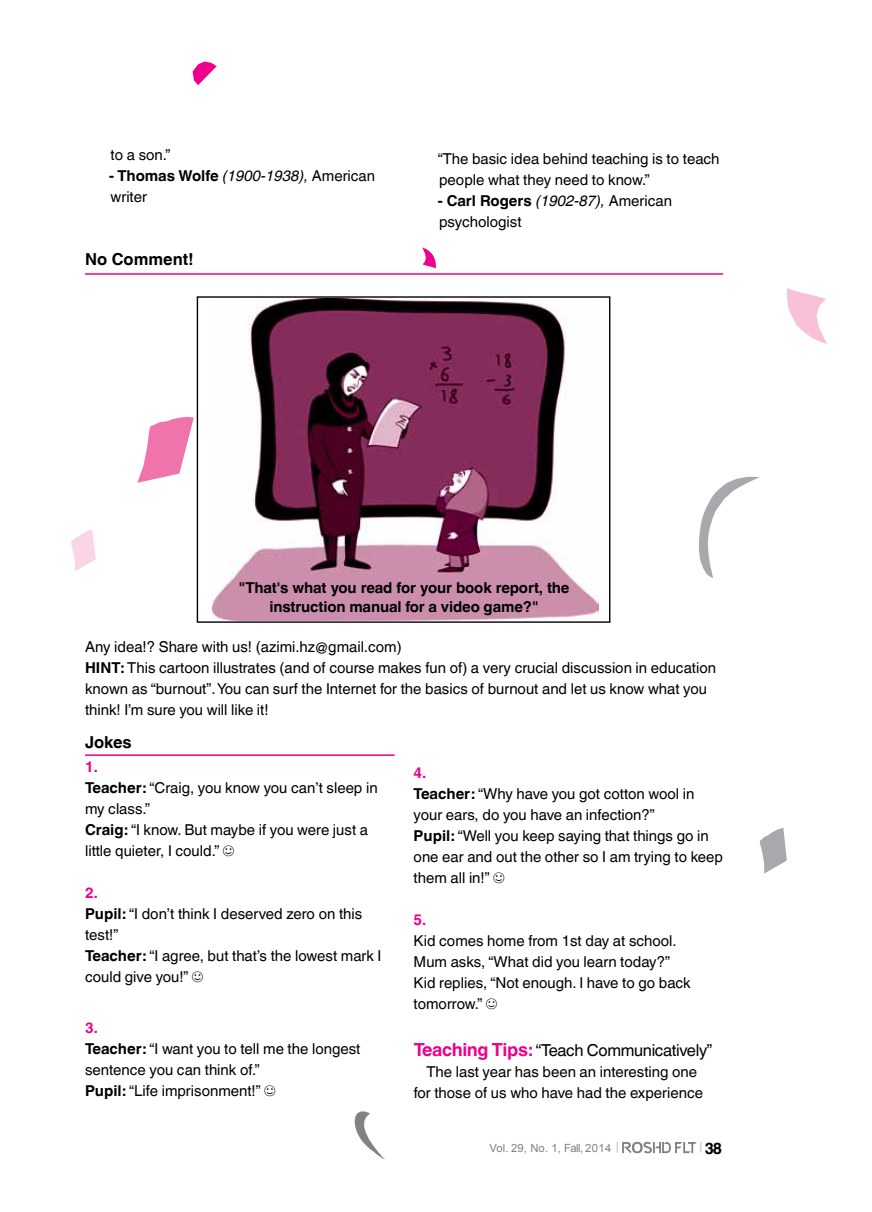
<style>
.page{position:relative;width:872px;height:1212px;background:#fff}
.page>*{position:absolute;margin:0;border:0;box-sizing:border-box;transform-origin:0 0}
.t1{font:16.5px "Helvetica World";letter-spacing:-.02em;color:#000}
.t2{font:700 16.5px "Helvetica World";color:#000}
.t3{font:700 16.2px "Helvetica World";color:#000}
.t4{font:15px/21px "Helvetica World";color:#000}
.t5{font:700 15px/19.5px "Helvetica World";letter-spacing:-.01em;color:#000;text-align:center}
.t6{font:700 15px "Helvetica World";color:#ec008c}
.t7{font:11.25px "Arial";letter-spacing:.01em;color:#808285}
.s1{font-weight:700}
.s2{font-style:italic}
.s3{font-weight:700;color:#ec008c}
.s4{font-weight:700;font-size:18px;color:#ec008c}
</style>
<div class="page">
<hr style="left:85px;top:273px;width:638px;height:2px;background:#ec008c">
<svg style="left:137px;top:417px;width:57px;height:66px"></svg>
<svg style="left:422px;top:247px;width:14px;height:22px"></svg>
<hr style="left:85px;top:754px;width:310px;height:2px;background:#ec008c">
<svg style="left:355px;top:1111px;width:30px;height:49px"></svg>
<img style="left:212px;top:299px;width:387px;height:322px">
<div style="left:197px;top:296px;width:413px;height:327px;border:1px solid #000"></div>
<svg style="left:699px;top:477px;width:61px;height:101px"></svg>
<svg style="left:787px;top:288px;width:40px;height:56px"></svg>
<svg style="left:760px;top:828px;width:27px;height:45px"></svg>
<svg style="left:71px;top:529px;width:25px;height:42px"></svg>
<svg style="left:193px;top:61px;width:24px;height:24px"></svg>
<svg style="left:622px;top:1142px;width:75px;height:12px"></svg>
<p class="t4" style="left:111px;top:144px;width:61px">to a son.”</p>
<p class="t4" style="left:109px;top:165px;width:267px"><span class="s1">- Thomas Wolfe</span> <span class="s2">(1900-1938),</span> American writer</p>
<p class="t2" style="left:85px;top:249px;width:110px">No Comment!</p>
<p class="t4" style="left:438px;top:148px;width:283px">“The basic idea behind teaching is to teach people what they need to know.”</p>
<p class="t4" style="left:438px;top:190px;width:236px"><span class="s1">- Carl Rogers</span> <span class="s2">(1902-87),</span> American psychologist</p>
<p class="t5" style="left:238px;top:578px;width:332px">"That's what you read for your book report, the instruction manual for a video game?"</p>
<p class="t4" style="left:85px;top:636px;width:632px">Any idea!? Share with us! (azimi.hz@gmail.com)<br><span class="s1">HINT:</span> This cartoon illustrates (and of course makes fun of) a very crucial discussion in education known as “burnout”. You can surf the Internet for the basics of burnout and let us know what you think! I’m sure you will like it!</p>
<p class="t2" style="left:85px;top:733px;width:48px">Jokes</p>
<p class="t4" style="left:85px;top:756px;width:294px"><span class="s3">1.<br></span><span class="s1">Teacher:</span> “Craig, you know you can’t sleep in my class.”<br><span class="s1">Craig:</span> “I know. But maybe if you were just a little quieter, I could.” ☺</p>
<p class="t4" style="left:85px;top:882px;width:298px"><span class="s3">2.<br></span><span class="s1">Pupil:</span> “I don’t think I deserved zero on this test!”<br><span class="s1">Teacher:</span> “I agree, but that’s the lowest mark I could give you!” ☺</p>
<p class="t4" style="left:85px;top:1017px;width:277px"><span class="s3">3.<br></span><span class="s1">Teacher:</span> “I want you to tell me the longest sentence you can think of.”<br><span class="s1">Pupil:</span> “Life imprisonment!” ☺</p>
<p class="t4" style="left:413px;top:762px;width:311px"><span class="s3">4.<br></span><span class="s1">Teacher:</span> “Why have you got cotton wool in your ears, do you have an infection?”<br><span class="s1">Pupil:</span> “Well you keep saying that things go in one ear and out the other so I am trying to keep them all in!” ☺</p>
<p class="t6" style="left:413px;top:911px;width:14px">5.</p>
<p class="t4" style="left:413px;top:930px;width:279px">Kid comes home from 1st day at school.<br>Mum asks, “What did you learn today?”<br>Kid replies, “Not enough. I have to go back tomorrow.” ☺</p>
<p class="t1" style="left:414px;top:1040px;width:300px"><span class="s4">Teaching Tips:</span> “Teach Communicatively”</p>
<p class="t4" style="left:414px;top:1061px;width:291px;text-align:center">The last year has been an interesting one for those of us who have had the experience</p>
<p class="t7" style="left:489px;top:1140px;width:124px">Vol. 29, No. 1, Fall, 2014</p>
<p class="t3" style="left:704px;top:1138px;width:19px">38</p>
</div>
